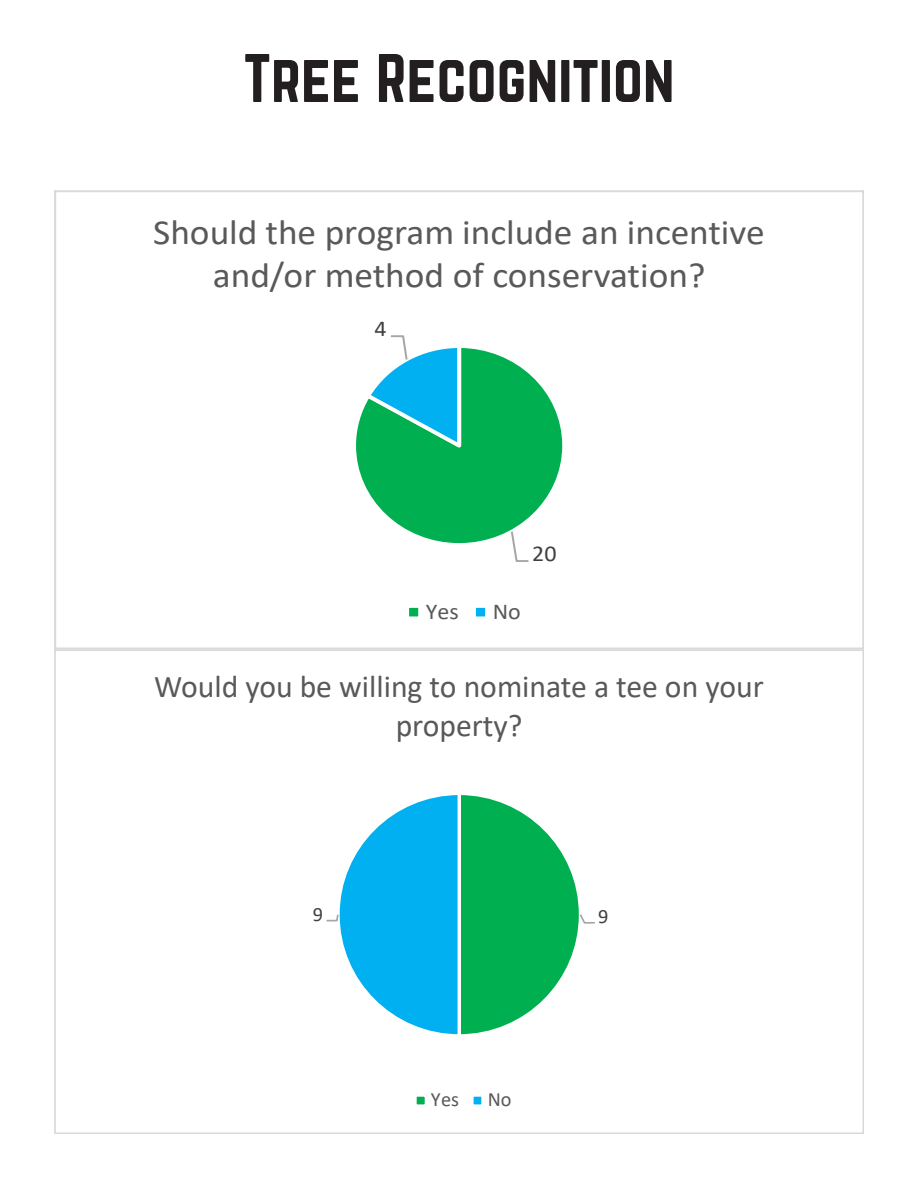
<style>
.page{position:relative;width:918px;height:1188px;background:#fff}
.page>*{position:absolute;margin:0;border:0;box-sizing:border-box;transform-origin:0 0}
.t1{font:60px "Norwester";color:#231f20}
.t2{font:37.35px/45.8px "Calibri";color:#595959;text-align:center}
.t3{font:35.4px/43.2px "Calibri";color:#595959;text-align:center;scale:1.06 1}
.t4{font:31.65px/38.7px "Calibri";letter-spacing:-.005em;color:#595959;text-align:center}
.t5{font:24px "Calibri";color:#595959}
.t6{font:24px "Calibri";color:#404040}
.t7{font:22.65px "Calibri";color:#595959;scale:1.06 1}
.t8{font:22.65px "Calibri";color:#404040;scale:1.06 1}
.t9{font:20.25px "Calibri";color:#595959}
.t10{font:20.25px "Calibri";color:#404040}
</style>
<div class="page">
<svg style="left:326px;top:795px;width:269px;height:240px"></svg>
<div style="left:413px;top:1093px;width:15px;height:15px;background:#00b050;border:3px solid #fff"></div>
<div style="left:472px;top:1095px;width:11px;height:11px;background:#00b0f0"></div>
<div style="left:470px;top:1093px;width:15px;height:15px;border:3px solid #fff"></div>
<svg style="left:356px;top:335px;width:207px;height:227px"></svg>
<div style="left:407px;top:606px;width:13px;height:12px;background:#00b050"></div>
<div style="left:405px;top:604px;width:17px;height:16px;border:4px solid #fff"></div>
<div style="left:474px;top:606px;width:13px;height:12px;background:#00b0f0"></div>
<div style="left:472px;top:604px;width:17px;height:16px;border:4px solid #fff"></div>
<div style="left:54px;top:190px;width:810px;height:459px;border:2px solid #d9d9d9"></div>
<p class="t1" style="left:243px;top:49px;width:433px">Tree Recognition</p>
<p class="t2" style="left:153px;top:198px;width:613px">Should the program include an incentive and/or method of</p>
<p class="t3" style="left:153px;top:210px;width:579px">Should the program include an incentive and/or method of conservation?</p>
<p class="t6" style="left:375px;top:307px;width:14px">4</p>
<p class="t8" style="left:375px;top:313px;width:13px">4</p>
<p class="t8" style="left:532px;top:538px;width:24px">20</p>
<p class="t6" style="left:532px;top:544px;width:26px">20</p>
<p class="t7" style="left:426px;top:595px;width:33px">Yes</p>
<p class="t7" style="left:493px;top:595px;width:28px">No</p>
<p class="t5" style="left:426px;top:605px;width:35px">Yes</p>
<p class="t5" style="left:493px;top:605px;width:29px">No</p>
<p class="t4" style="left:154px;top:667px;width:611px">Would you be willing to nominate a tee on your property?</p>
<p class="t10" style="left:313px;top:900px;width:12px">9</p>
<p class="t10" style="left:598px;top:902px;width:12px">9</p>
<p class="t9" style="left:431px;top:1086px;width:29px">Yes</p>
<p class="t9" style="left:488px;top:1086px;width:25px">No</p>
</div>
